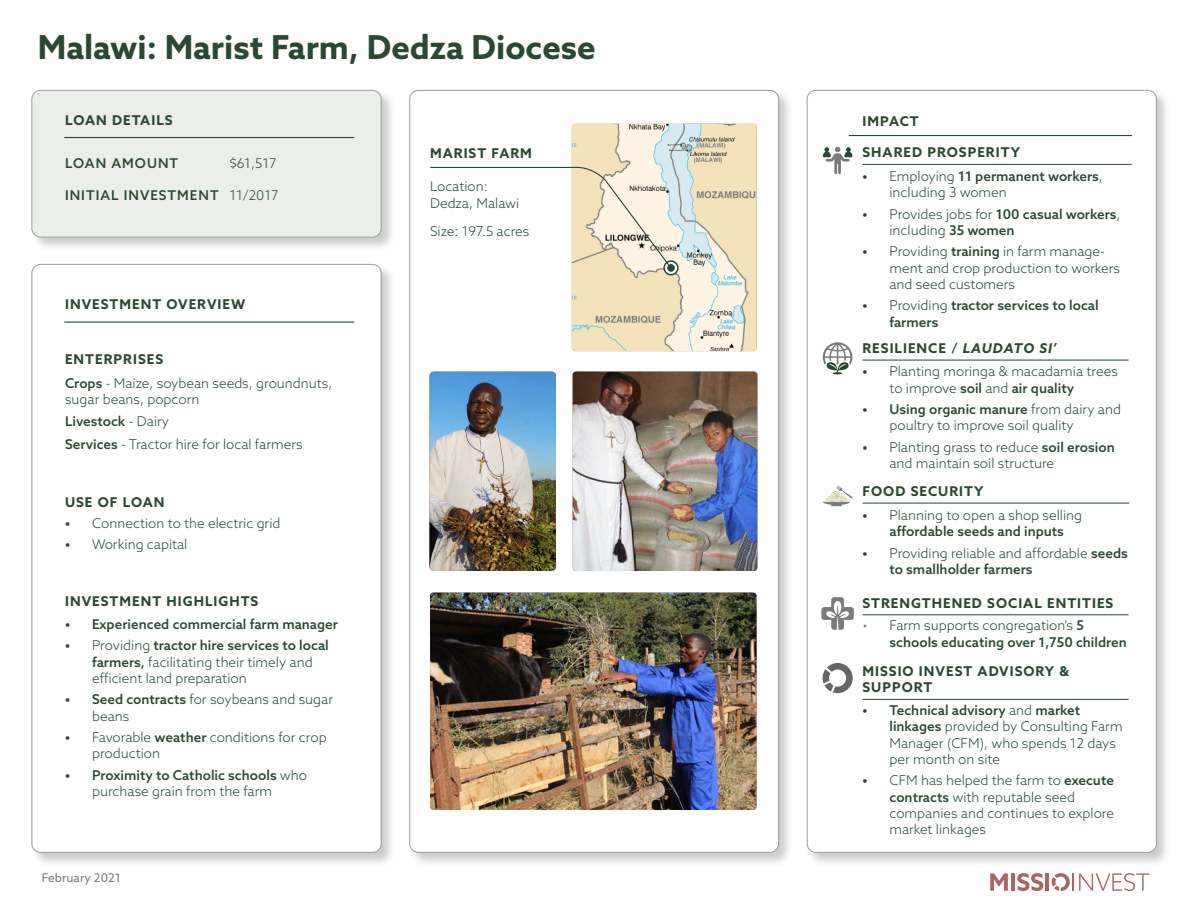
<style>
.page{position:relative;width:1188px;height:918px;background:#fff}
.page>*{position:absolute;margin:0;border:0;box-sizing:border-box;transform-origin:0 0}
.t1{font:700 33px "Azo Sans";color:#2b4834}
.t2{font:300 13.5px/16.2px "Azo Sans";color:#2b4834}
.Header_Underlined_Gr{font:700 13.5px/16.2px "Azo Sans";letter-spacing:.075em;color:#2b4834}
.t3{font:500 13.5px/16.2px "Azo Sans";color:#2b4834}
.t4{font:500 13.5px "Azo Sans";letter-spacing:.075em;color:#2b4834}
.t5{font:12px "Azo Sans";color:#7b7b7b}
.s1{font-weight:500}
.s2{font-weight:300}
.s3{font-weight:900}
.s4{font-style:italic}
.s5{font-weight:300;color:#7b7b7b}
</style>
<div class="page">
<div style="left:409px;top:89px;width:384px;height:778px;background:#7b7b7b;opacity:.75"></div>
<div style="left:410px;top:90px;width:369px;height:762px;background:#fff;border-radius:9px"></div>
<div style="left:806px;top:89px;width:365px;height:778px;background:#7b7b7b;opacity:.75"></div>
<div style="left:807px;top:90px;width:349px;height:762px;background:#fff;border-radius:9px"></div>
<div style="left:31px;top:263px;width:365px;height:604px;background:#7b7b7b;opacity:.75"></div>
<div style="left:32px;top:264px;width:349px;height:588px;background:#fff;border-radius:9px"></div>
<div style="left:31px;top:89px;width:365px;height:163px;background:#7b7b7b;opacity:.75"></div>
<div style="left:32px;top:90px;width:349px;height:147px;background:#eceeeb;border-radius:9px"></div>
<div style="left:31px;top:90px;width:351px;height:147px;border:1px solid #2b4834;border-radius:9px"></div>
<hr style="left:65px;top:322px;width:289px;height:1px;background:#2b4834">
<img style="left:572px;top:124px;width:185px;height:227px">
<svg style="left:664px;top:261px;width:14px;height:14px"></svg>
<div style="left:663px;top:260px;width:16px;height:16px;border:2px solid #2b4834;border-radius:50%"></div>
<svg style="left:667px;top:264px;width:8px;height:8px"></svg>
<img style="left:429px;top:372px;width:127px;height:199px">
<img style="left:573px;top:372px;width:184px;height:199px">
<svg style="left:430px;top:166px;width:242px;height:103px"></svg>
<img style="left:430px;top:593px;width:327px;height:217px">
<hr style="left:849px;top:135px;width:283px;height:1px;background:#2b4834">
<hr style="left:862px;top:164px;width:270px;height:1px;background:#2b4834">
<svg style="left:823px;top:147px;width:30px;height:27px"></svg>
<hr style="left:862px;top:360px;width:267px;height:1px;background:#2b4834">
<svg style="left:823px;top:342px;width:29px;height:32px"></svg>
<hr style="left:862px;top:699px;width:267px;height:1px;background:#2b4834">
<svg style="left:823px;top:663px;width:29px;height:30px"></svg>
<hr style="left:862px;top:503px;width:267px;height:1px;background:#2b4834">
<svg style="left:823px;top:485px;width:30px;height:21px"></svg>
<hr style="left:862px;top:615px;width:267px;height:1px;background:#2b4834">
<svg style="left:821px;top:597px;width:33px;height:33px"></svg>
<hr style="left:65px;top:137px;width:289px;height:1px;background:#2b4834">
<svg style="left:978px;top:864px;width:189px;height:27px"></svg>
<p class="t1" style="left:38px;top:25px;width:559px">Malawi: Marist Farm, Dedza Diocese</p>
<p class="Header_Underlined_Gr" style="left:65px;top:112px;width:109px">LOAN DETAILS</p>
<p class="t4" style="left:65px;top:154px;width:115px">LOAN AMOUNT</p>
<p class="t4" style="left:65px;top:186px;width:155px">INITIAL INVESTMENT</p>
<p class="t2" style="left:229px;top:155px;width:49px">$61,517</p>
<p class="t2" style="left:229px;top:187px;width:51px">11/2017</p>
<p class="Header_Underlined_Gr" style="left:65px;top:296px;width:182px">INVESTMENT OVERVIEW</p>
<p class="Header_Underlined_Gr" style="left:65px;top:351px;width:100px">ENTERPRISES</p>
<p class="t2" style="left:65px;top:375px;width:269px"><span class="s1">Crops</span> - Maize, soybean seeds, groundnuts, sugar beans, popcorn</p>
<p class="t3" style="left:65px;top:413px;width:106px">Livestock <span class="s2">- Dairy</span></p>
<p class="t2" style="left:65px;top:436px;width:239px"><span class="s1">Services</span> - Tractor hire for local farmers</p>
<p class="Header_Underlined_Gr" style="left:65px;top:494px;width:101px">USE OF LOAN</p>
<p class="t2" style="left:65px;top:515px;width:217px"><span class="s3">•</span> Connection to the electric grid</p>
<p class="t2" style="left:65px;top:536px;width:124px"><span class="s3">•</span> Working capital</p>
<p class="Header_Underlined_Gr" style="left:65px;top:593px;width:195px">INVESTMENT HIGHLIGHTS</p>
<p class="t3" style="left:65px;top:616px;width:274px"><span class="s3">•</span> Experienced commercial farm manager</p>
<p class="t2" style="left:92px;top:637px;width:238px;text-indent:-27px"><span class="s3">•</span> Providing <span class="s1">tractor hire services to local farmers,</span> facilitating their timely and efficient land preparation</p>
<p class="t2" style="left:92px;top:691px;width:243px;text-indent:-27px"><span class="s3">•</span> <span class="s1">Seed contracts</span> for soybeans and sugar beans</p>
<p class="t2" style="left:92px;top:729px;width:236px;text-indent:-27px"><span class="s3">•</span> Favorable <span class="s1">weather</span> conditions for crop production</p>
<p class="t2" style="left:65px;top:767px;width:244px;text-align:center"><span class="s3">•</span> <span class="s1">Proximity to Catholic schools</span> who purchase grain from the farm</p>
<p class="t5" style="left:42px;top:870px;width:81px">February 2021</p>
<p class="Header_Underlined_Gr" style="left:430px;top:145px;width:103px">MARIST FARM</p>
<p class="t2" style="left:430px;top:178px;width:91px">Location:<br>Dedza, Malawi</p>
<p class="t2" style="left:430px;top:223px;width:101px">Size: 197.5 acres</p>
<p class="Header_Underlined_Gr" style="left:862px;top:113px;width:58px">IMPACT</p>
<p class="Header_Underlined_Gr" style="left:862px;top:144px;width:159px">SHARED PROSPERITY</p>
<p class="t2" style="left:889px;top:168px;width:215px;text-indent:-27px"><span class="s3">•</span> Employing <span class="s1">11 permanent workers</span>, including 3 women</p>
<p class="t2" style="left:889px;top:205px;width:233px;text-indent:-27px"><span class="s3">•</span> Provides jobs for <span class="s1">100 casual workers</span>, including <span class="s1">35 women</span></p>
<p class="t2" style="left:889px;top:243px;width:232px;text-indent:-27px"><span class="s3">•</span> Providing <span class="s1">training</span> in farm manage&shy;ment and crop production to workers and seed customers</p>
<p class="t3" style="left:889px;top:297px;width:211px;text-indent:-27px"><span class="s3">•</span> <span class="s2">Providing</span> tractor services to local farmers</p>
<p class="Header_Underlined_Gr" style="left:862px;top:340px;width:195px">RESILIENCE <span class="s1">/</span> <span class="s4">LAUDATO SI’</span></p>
<p class="t2" style="left:889px;top:363px;width:230px;text-indent:-27px"><span class="s3">•</span> Planting moringa &amp; macadamia trees to improve <span class="s1">soil</span> and <span class="s1">air quality</span></p>
<p class="t2" style="left:889px;top:401px;width:233px;text-indent:-27px"><span class="s3">•</span> <span class="s1">Using organic manure</span> from dairy and poultry to improve soil quality</p>
<p class="t2" style="left:889px;top:439px;width:227px;text-indent:-27px"><span class="s3">•</span> Planting grass to reduce <span class="s1">soil erosion </span>and maintain soil structure</p>
<p class="Header_Underlined_Gr" style="left:862px;top:483px;width:123px">FOOD SECURITY</p>
<p class="t2" style="left:889px;top:507px;width:194px;text-indent:-27px"><span class="s3">•</span> Planning to open a shop selling <span class="s1">affordable seeds and inputs</span></p>
<p class="t2" style="left:889px;top:545px;width:240px;text-indent:-27px"><span class="s3">•</span> Providing reliable and affordable <span class="s1">seeds to smallholder farmers</span></p>
<p class="Header_Underlined_Gr" style="left:862px;top:595px;width:252px">STRENGTHENED SOCIAL ENTITIES</p>
<p class="t3" style="left:889px;top:617px;width:239px;text-indent:-27px"><span class="s5">•</span> <span class="s2">Farm supports congregation’s</span> 5 schools educating over 1,750 children</p>
<p class="Header_Underlined_Gr" style="left:862px;top:663px;width:208px">MISSIO INVEST ADVISORY &amp;<br>SUPPORT</p>
<p class="t2" style="left:889px;top:702px;width:235px;text-indent:-27px"><span class="s3">•</span> <span class="s1">Technical advisory</span> and <span class="s1">market linkages</span> provided by Consulting Farm<br>Manager (CFM), who spends 12 days per month on site</p>
<p class="t2" style="left:889px;top:772px;width:226px;text-indent:-27px"><span class="s3">•</span> CFM has helped the farm to <span class="s1">execute contracts</span> with reputable seed companies and continues to explore market linkages</p>
</div>
